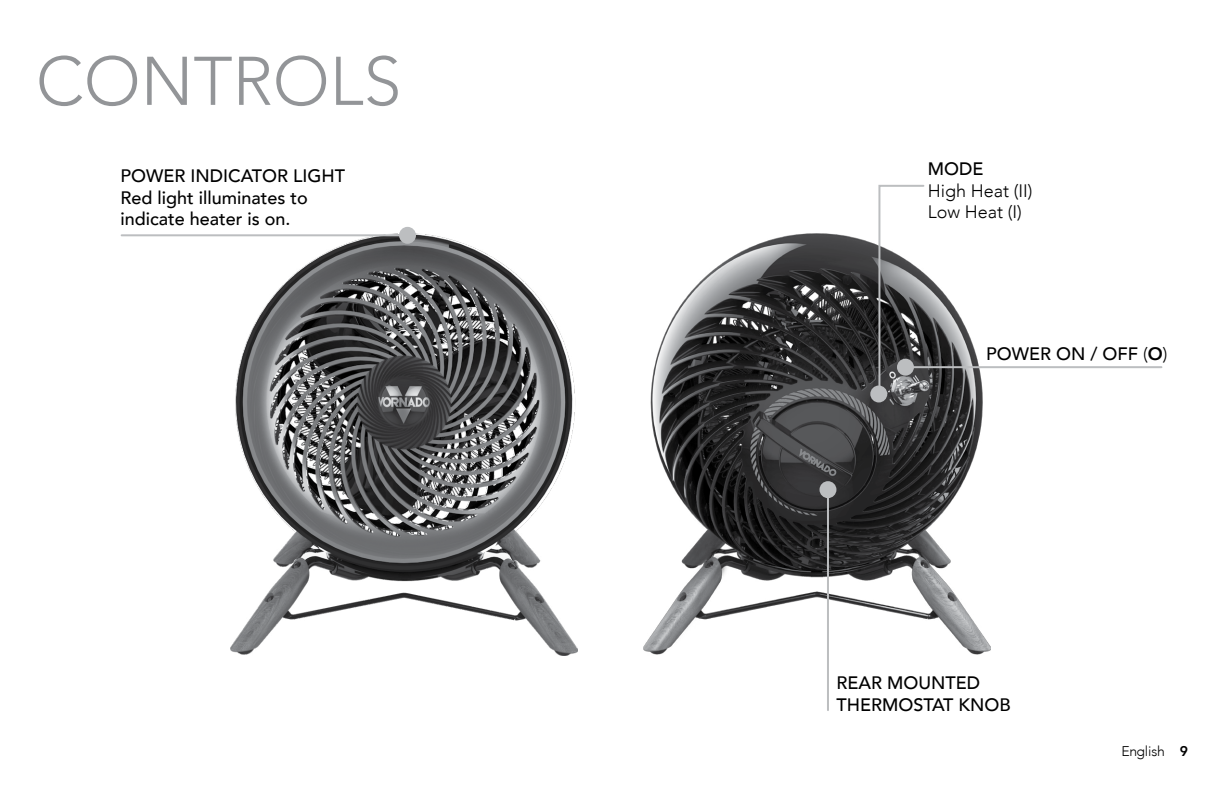
<style>
.page{position:relative;width:1224px;height:792px;background:#fff}
.page>*{position:absolute;margin:0;border:0;box-sizing:border-box;transform-origin:0 0}
.t1{font:300 68px "Avenir";color:#939598}
.t2{font:500 18px/21.6px "Avenir";color:#000}
.t3{font:300 18px "Avenir";color:#000}
.t4{font:300 14px "Avenir";letter-spacing:-.02em;color:#000}
.s1{font-weight:300}
.s2{font-weight:800}
</style>
<div class="page">
<img style="left:643px;top:233px;width:347px;height:422px">
<img style="left:231px;top:233px;width:347px;height:423px">
<div style="left:820px;top:481px;width:16px;height:17px;background:#bcbec0;border-radius:50%"></div>
<hr style="left:827px;top:498px;width:2px;height:212px;background:#bcbec0">
<div style="left:399px;top:227px;width:17px;height:17px;background:#bcbec0;border-radius:50%"></div>
<hr style="left:122px;top:234px;width:278px;height:2px;background:#bcbec0">
<hr style="left:913px;top:366px;width:248px;height:2px;background:#bcbec0">
<div style="left:870px;top:386px;width:17px;height:16px;background:#bcbec0;border-radius:50%"></div>
<svg style="left:877px;top:184px;width:48px;height:208px"></svg>
<p class="t1" style="left:36px;top:41px;width:367px">CONTROLS</p>
<p class="t2" style="left:121px;top:164px;width:226px">POWER INDICATOR LIGHT</p>
<p class="t2" style="left:121px;top:186px;width:189px">Red light illuminates to indicate heater is on.</p>
<p class="t2" style="left:928px;top:157px;width:57px">MODE</p>
<p class="t3" style="left:928px;top:180px;width:106px">High Heat (II)</p>
<p class="t3" style="left:928px;top:201px;width:96px">Low Heat (I)</p>
<p class="t2" style="left:986px;top:342px;width:183px">POWER ON / OFF <span class="s1">(</span><span class="s2">O</span><span class="s1">)</span></p>
<p class="t2" style="left:836px;top:671px;width:176px">REAR MOUNTED<br>THERMOSTAT KNOB</p>
<p class="t4" style="left:1122px;top:743px;width:68px">English <span class="s2">9</span></p>
</div>
